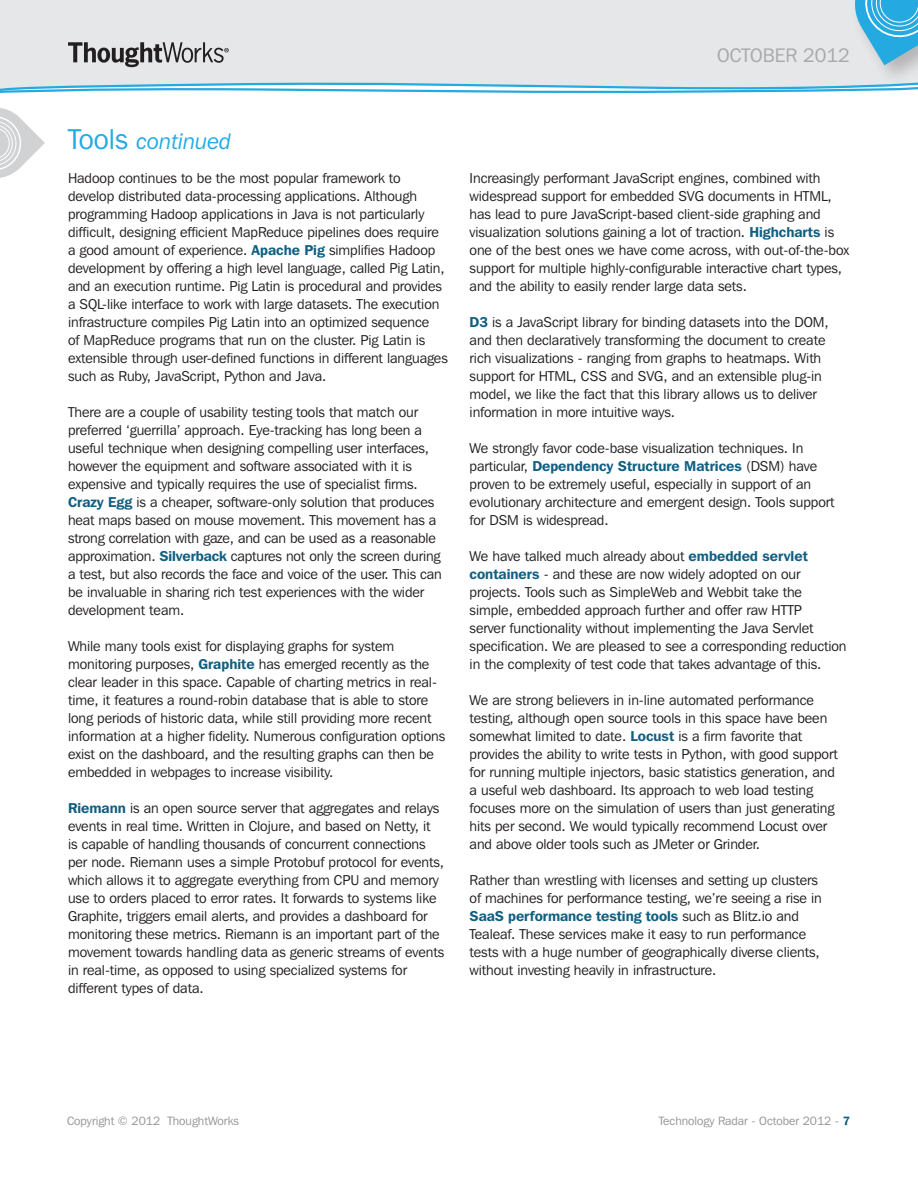
<style>
.page{position:relative;width:918px;height:1188px;background:#fff}
.page>*{position:absolute;margin:0;border:0;box-sizing:border-box;transform-origin:0 0}
.t1{font:italic 22.5px "Franklin Gothic IT Cby BT";color:#24aae1}
.t2{font:19.5px "Franklin Gothic IT Cby BT";color:#a8a9ad}
.t3{font:14.25px/18px "Franklin Gothic IT Cby BT";letter-spacing:-.005em;color:#231f20}
.t4{font:12px "Franklin Gothic IT Cby BT";color:#939598}
.s1{font-style:normal;font-size:28.5px}
.s2{font-weight:600;color:#105f81}
</style>
<div class="page">
<svg style="left:0;top:108px;width:45px;height:70px"></svg>
<div style="left:0;top:0;width:850px;height:81px;background:#e6e7e9"></div>
<svg style="left:68px;top:42px;width:161px;height:25px;background:#a7a6a8"></svg>
<div style="left:850px;top:0;width:68px;height:87px;background:#231f20;opacity:.25"></div>
<svg style="left:849px;top:0;width:69px;height:65px;background:#6ec0e2"></svg>
<svg style="left:0;top:81px;width:918px;height:12px"></svg>
<h2 class="t2" style="left:717px;top:44px;width:134px">OCTOBER 2012</h2>
<h1 class="t1" style="left:68px;top:128px;width:165px"><span class="s1">Tools</span> continued</h1>
<p class="t3" style="left:68px;top:169px;width:381px">Hadoop continues to be the most popular framework to develop distributed data-processing applications. Although programming Hadoop applications in Java is not particularly difficult, designing efficient MapReduce pipelines does require a good amount of experience. <span class="s2">Apache Pig</span> simplifies Hadoop development by offering a high level language, called Pig Latin, and an execution runtime. Pig Latin is procedural and provides a SQL-like interface to work with large datasets. The execution infrastructure compiles Pig Latin into an optimized sequence<br>of MapReduce programs that run on the cluster. Pig Latin is extensible through user-defined functions in different languages such as Ruby, JavaScript, Python and Java.</p>
<p class="t3" style="left:68px;top:403px;width:375px">There are a couple of usability testing tools that match our preferred ‘guerrilla’ approach. Eye-tracking has long been a useful technique when designing compelling user interfaces, however the equipment and software associated with it is expensive and typically requires the use of specialist firms.<br><span class="s2">Crazy Egg</span> is a cheaper, software-only solution that produces heat maps based on mouse movement. This movement has a strong correlation with gaze, and can be used as a reasonable approximation. <span class="s2">Silverback</span> captures not only the screen during a test, but also records the face and voice of the user. This can be invaluable in sharing rich test experiences with the wider development team.</p>
<p class="t3" style="left:68px;top:637px;width:379px">While many tools exist for displaying graphs for system monitoring purposes, <span class="s2">Graphite</span> has emerged recently as the clear leader in this space. Capable of charting metrics in real&shy;time, it features a round-robin database that is able to store long periods of historic data, while still providing more recent information at a higher fidelity. Numerous configuration options exist on the dashboard, and the resulting graphs can then be embedded in webpages to increase visibility.</p>
<p class="t3" style="left:68px;top:799px;width:378px"><span class="s2">Riemann</span> is an open source server that aggregates and relays events in real time. Written in Clojure, and based on Netty, it<br>is capable of handling thousands of concurrent connections per node. Riemann uses a simple Protobuf protocol for events, which allows it to aggregate everything from CPU and memory use to orders placed to error rates. It forwards to systems like Graphite, triggers email alerts, and provides a dashboard for monitoring these metrics. Riemann is an important part of the movement towards handling data as generic streams of events in real-time, as opposed to using specialized systems for different types of data.</p>
<p class="t3" style="left:470px;top:169px;width:381px">Increasingly performant JavaScript engines, combined with widespread support for embedded SVG documents in HTML, has lead to pure JavaScript-based client-side graphing and visualization solutions gaining a lot of traction. <span class="s2">Highcharts</span> is one of the best ones we have come across, with out-of-the-box support for multiple highly-configurable interactive chart types, and the ability to easily render large data sets.</p>
<p class="t3" style="left:470px;top:313px;width:361px"><span class="s2">D3</span> is a JavaScript library for binding datasets into the DOM, and then declaratively transforming the document to create rich visualizations - ranging from graphs to heatmaps. With support for HTML, CSS and SVG, and an extensible plug-in model, we like the fact that this library allows us to deliver information in more intuitive ways.</p>
<p class="t3" style="left:470px;top:439px;width:366px">We strongly favor code-base visualization techniques. In particular, <span class="s2">Dependency Structure Matrices</span> (DSM) have proven to be extremely useful, especially in support of an evolutionary architecture and emergent design. Tools support for DSM is widespread.</p>
<p class="t3" style="left:470px;top:547px;width:379px">We have talked much already about <span class="s2">embedded servlet containers</span> - and these are now widely adopted on our projects. Tools such as SimpleWeb and Webbit take the simple, embedded approach further and offer raw HTTP<br>server functionality without implementing the Java Servlet specification. We are pleased to see a corresponding reduction in the complexity of test code that takes advantage of this.</p>
<p class="t3" style="left:470px;top:691px;width:370px">We are strong believers in in-line automated performance testing, although open source tools in this space have been somewhat limited to date. <span class="s2">Locust</span> is a firm favorite that provides the ability to write tests in Python, with good support for running multiple injectors, basic statistics generation, and a useful web dashboard. Its approach to web load testing focuses more on the simulation of users than just generating hits per second. We would typically recommend Locust over and above older tools such as JMeter or Grinder.</p>
<p class="t3" style="left:470px;top:871px;width:354px">Rather than wrestling with licenses and setting up clusters of machines for performance testing, we’re seeing a rise in <span class="s2">SaaS performance testing tools</span> such as Blitz.io and Tealeaf. These services make it easy to run performance tests with a huge number of geographically diverse clients, without investing heavily in infrastructure.</p>
<p class="t4" style="left:67px;top:1113px;width:173px">Copyright © 2012 ThoughtWorks</p>
<p class="t4" style="left:659px;top:1114px;width:193px">Technology Radar - October 2012 - <span class="s2">7</span></p>
</div>
